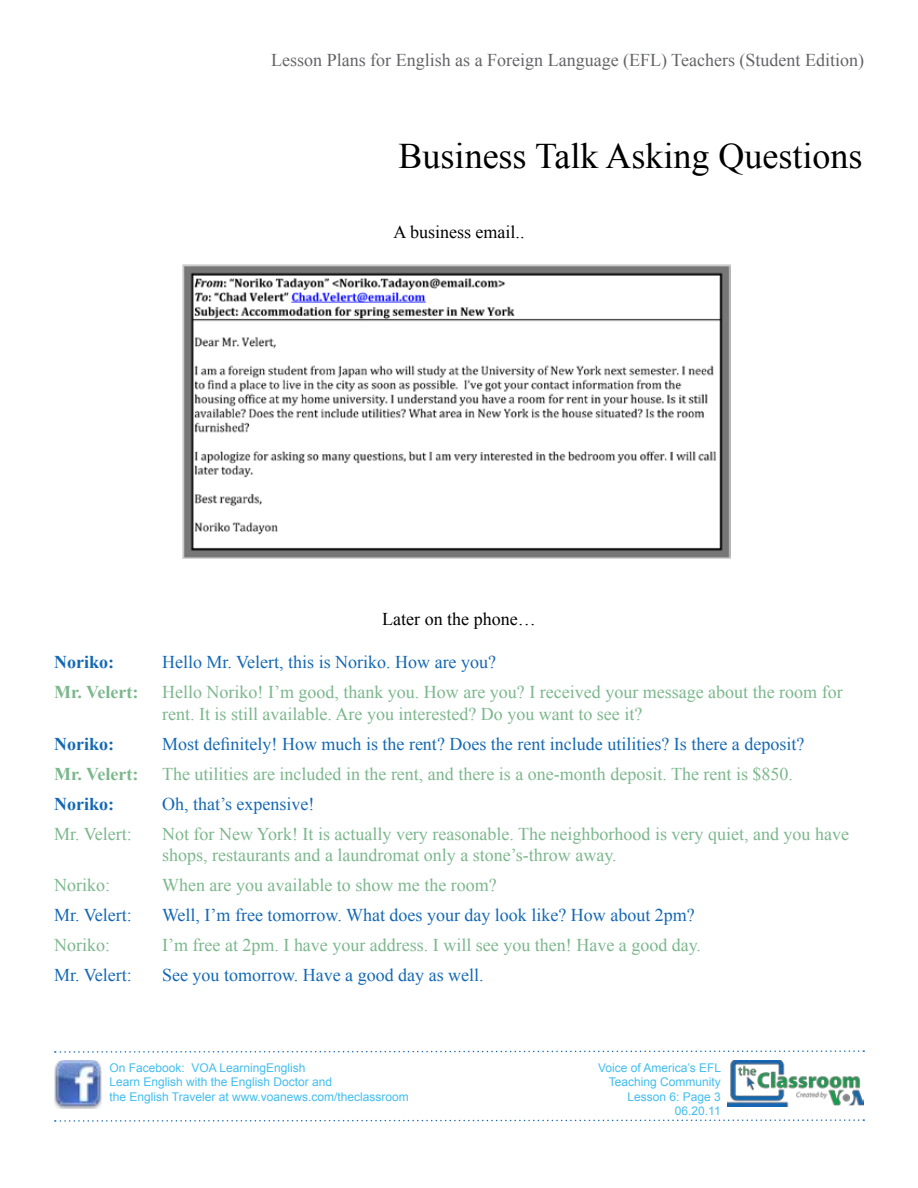
<style>
.page{position:relative;width:918px;height:1188px;background:#fff}
.page>*{position:absolute;margin:0;border:0;box-sizing:border-box;transform-origin:0 0}
.t1{font:36px "Times New Roman";color:#000}
.t2{font:18px/21.6px "Times New Roman";color:#7bb78c}
.t3{font:18px "Times New Roman";color:#1468b3}
.t4{font:18px "Times New Roman";color:#636467}
.t5{font:18px "Times New Roman";color:#000}
.t6{font:700 18px "Times New Roman";color:#1468b3}
.t7{font:700 18px "Times New Roman";color:#7bb78c}
.t8{font:12px/14.4px "Arial";color:#42bdee;text-align:right}
</style>
<div class="page">
<img style="left:727px;top:1061px;width:137px;height:45px">
<svg style="left:55px;top:1050px;width:809px;height:3px"></svg>
<img style="left:54px;top:1060px;width:48px;height:48px">
<svg style="left:55px;top:1119px;width:809px;height:3px"></svg>
<img style="left:183px;top:264px;width:548px;height:295px">
<p class="t4" style="left:271px;top:48px;width:594px">Lesson Plans for English as a Foreign Language (EFL) Teachers (Student Edition)</p>
<h1 class="t1" style="left:399px;top:131px;width:465px">Business Talk Asking Questions</h1>
<p class="t5" style="left:394px;top:220px;width:133px">A business email..</p>
<p class="t5" style="left:382px;top:607px;width:155px">Later on the phone…</p>
<p class="t6" style="left:54px;top:650px;width:61px">Noriko:</p>
<p class="t3" style="left:162px;top:650px;width:336px">Hello Mr. Velert, this is Noriko. How are you?</p>
<p class="t7" style="left:54px;top:680px;width:86px">Mr. Velert:</p>
<p class="t2" style="left:162px;top:681px;width:682px">Hello Noriko! I’m good, thank you. How are you? I received your message about the room for rent. It is still available. Are you interested? Do you want to see it?</p>
<p class="t6" style="left:54px;top:731px;width:61px">Noriko:</p>
<p class="t3" style="left:162px;top:732px;width:644px">Most definitely! How much is the rent? Does the rent include utilities? Is there a deposit?</p>
<p class="t7" style="left:54px;top:761px;width:86px">Mr. Velert:</p>
<p class="t2" style="left:162px;top:763px;width:632px">The utilities are included in the rent, and there is a one-month deposit. The rent is $850.</p>
<p class="t6" style="left:54px;top:791px;width:61px">Noriko:</p>
<p class="t3" style="left:162px;top:792px;width:154px">Oh, that’s expensive!</p>
<p class="t2" style="left:54px;top:823px;width:79px">Mr. Velert:</p>
<p class="t2" style="left:162px;top:823px;width:688px">Not for New York! It is actually very reasonable. The neighborhood is very quiet, and you have shops, restaurants and a laundromat only a stone’s-throw away.</p>
<p class="t2" style="left:54px;top:874px;width:57px">Noriko:</p>
<p class="t2" style="left:162px;top:874px;width:336px">When are you available to show me the room?</p>
<p class="t3" style="left:54px;top:903px;width:79px">Mr. Velert:</p>
<p class="t3" style="left:162px;top:903px;width:534px">Well, I’m free tomorrow. What does your day look like? How about 2pm?</p>
<p class="t2" style="left:54px;top:934px;width:57px">Noriko:</p>
<p class="t2" style="left:162px;top:934px;width:541px">I’m free at 2pm. I have your address. I will see you then! Have a good day.</p>
<p class="t3" style="left:54px;top:963px;width:79px">Mr. Velert:</p>
<p class="t3" style="left:162px;top:963px;width:323px">See you tomorrow. Have a good day as well.</p>
<p class="t8" style="left:110px;top:1060px;width:301px;text-align:left">On Facebook: VOA LearningEnglish<br>Learn English with the English Doctor and<br>the English Traveler at www.voanews.com/theclassroom</p>
<p class="t8" style="left:598px;top:1060px;width:125px">Voice of America’s EFL<br>Teaching Community<br>Lesson 6: Page 3<br>06.20.11</p>
</div>
